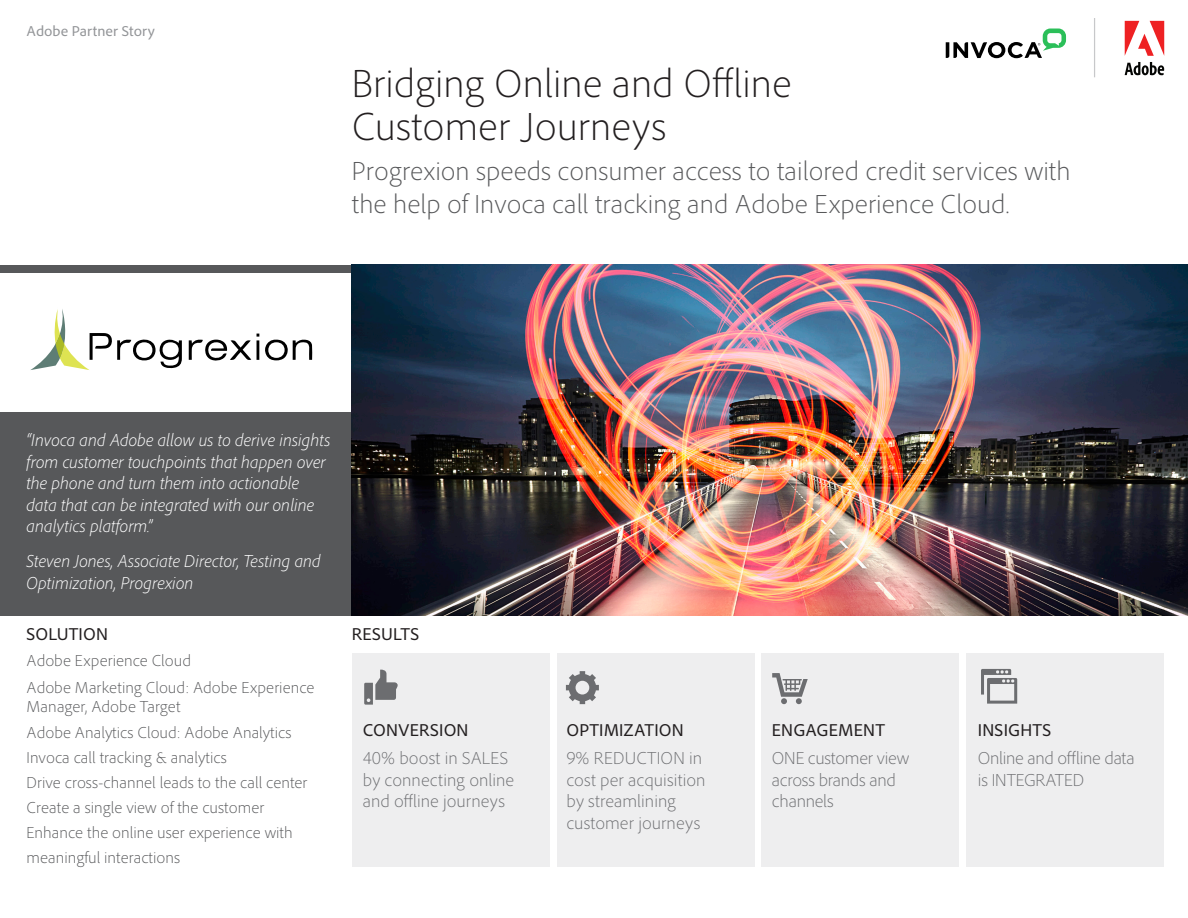
<style>
.page{position:relative;width:1188px;height:918px;background:#fff}
.page>*{position:absolute;margin:0;border:0;box-sizing:border-box;transform-origin:0 0}
.Front_Page__Intro{font:300 40.8px/43.5px "Adobe Clean";color:#231f20}
.Front_Page__Intro-2{font:300 27.15px/32.8px "Adobe Clean";color:#57585a}
.Front_Page__Quote_At{font:italic 300 18px/21.6px "Adobe Clean";color:#fff}
.Front_Page__results{font:300 18px/21.6px "Adobe Clean";color:#6c6d70}
.Front_Page__results-2{font:300 18px/21.6px "Adobe Clean";letter-spacing:-.02em;color:#6c6d70}
.Front_Page__Results{font:18px "Adobe Clean";letter-spacing:.01em;color:#231f20}
.Front_Page__Solution{font:18px "Adobe Clean";letter-spacing:.005em;color:#231f20}
.Front_Page__Solution-2{font:300 16.5px/25px "Adobe Clean";color:#57585a}
.t1{font:15px "Adobe Clean";color:#939598}
</style>
<div class="page">
<div style="left:0;top:265px;width:352px;height:350px;background:#57585a"></div>
<div style="left:0;top:273px;width:356px;height:138px;background:#fff"></div>
<div style="left:761px;top:653px;width:198px;height:214px;background:#eeeeef"></div>
<div style="left:557px;top:653px;width:198px;height:214px;background:#eeeeef"></div>
<div style="left:352px;top:653px;width:198px;height:214px;background:#eeeeef"></div>
<div style="left:966px;top:653px;width:198px;height:214px;background:#eeeeef"></div>
<svg style="left:1125px;top:21px;width:39px;height:54px"></svg>
<svg style="left:946px;top:29px;width:120px;height:29px"></svg>
<hr style="left:1094px;top:18px;width:1px;height:59px;background:#c7c8ca">
<img style="left:352px;top:265px;width:836px;height:350px">
<svg style="left:364px;top:670px;width:34px;height:35px"></svg>
<svg style="left:566px;top:671px;width:33px;height:33px"></svg>
<svg style="left:772px;top:673px;width:36px;height:31px"></svg>
<svg style="left:981px;top:669px;width:36px;height:35px"></svg>
<svg style="left:30px;top:309px;width:282px;height:61px"></svg>
<p class="t1" style="left:27px;top:22px;width:130px">Adobe Partner Story</p>
<p class="Front_Page__Intro" style="left:352px;top:61px;width:442px">Bridging Online and Offline<br>Customer Journeys</p>
<p class="Front_Page__Intro-2" style="left:352px;top:154px;width:720px">Progrexion speeds consumer access to tailored credit services with the help of Invoca call tracking and Adobe Experience Cloud.</p>
<p class="Front_Page__Quote_At" style="left:27px;top:429px;width:305px">“Invoca and Adobe allow us to derive insights from customer touchpoints that happen over the phone and turn them into actionable data that can be integrated with our online analytics platform.”</p>
<p class="Front_Page__Quote_At" style="left:27px;top:550px;width:296px">Steven Jones, Associate Director, Testing and<br>Optimization, Progrexion</p>
<p class="Front_Page__Solution" style="left:27px;top:623px;width:83px">SOLUTION</p>
<p class="Front_Page__Solution-2" style="left:27px;top:648px;width:289px;line-height:26.2px">Adobe Experience Cloud<br>Adobe Marketing Cloud: Adobe Experience</p>
<p class="Front_Page__Solution-2" style="left:27px;top:694px;width:283px">Manager, Adobe Target<br>Adobe Analytics Cloud: Adobe Analytics Invoca call tracking &amp; analytics<br>Drive cross-channel leads to the call center Create a single view of the customer Enhance the online user experience with meaningful interactions</p>
<p class="Front_Page__Solution" style="left:352px;top:624px;width:69px">RESULTS</p>
<p class="Front_Page__Results" style="left:363px;top:719px;width:107px">CONVERSION</p>
<p class="Front_Page__results" style="left:363px;top:747px;width:153px">40% boost in SALES by connecting online and offline journeys</p>
<p class="Front_Page__Results" style="left:566px;top:719px;width:119px">OPTIMIZATION</p>
<p class="Front_Page__results" style="left:566px;top:747px;width:141px">9% REDUCTION in cost per acquisition by streamlining customer journeys</p>
<p class="Front_Page__Results" style="left:772px;top:719px;width:115px">ENGAGEMENT</p>
<p class="Front_Page__results-2" style="left:772px;top:747px;width:139px">ONE customer view across brands and channels</p>
<p class="Front_Page__Results" style="left:978px;top:719px;width:75px">INSIGHTS</p>
<p class="Front_Page__results-2" style="left:978px;top:747px;width:159px">Online and offline data is INTEGRATED</p>
</div>
